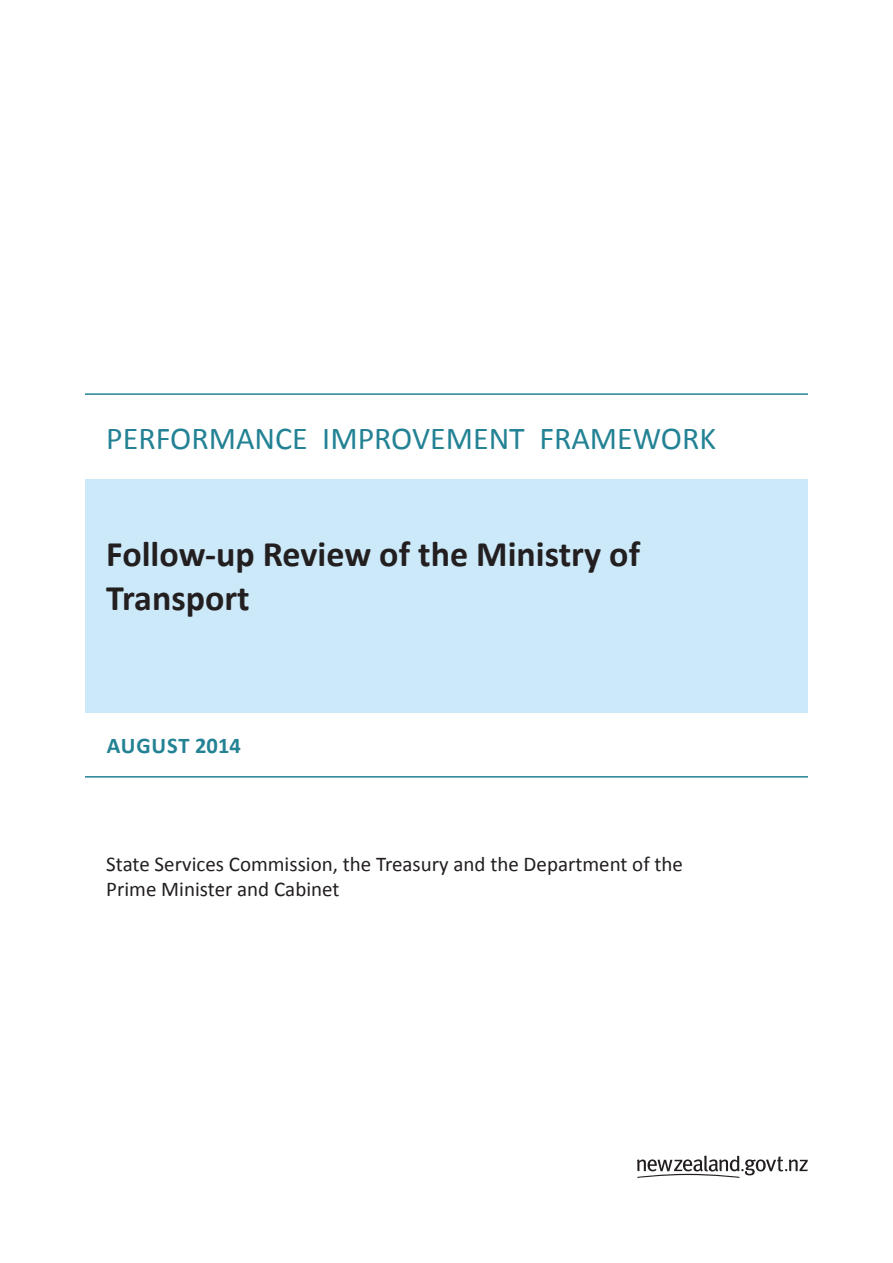
<style>
.page{position:relative;width:893px;height:1263px;background:#fff}
.page>*{position:absolute;margin:0;border:0;box-sizing:border-box;transform-origin:0 0}
.t1{font:700 36px/43.2px "Calibri";color:#231f20}
.t2{font:31.95px "Calibri";color:#238294}
.t3{font:700 22.5px "Calibri";letter-spacing:.025em;color:#238294}
.t4{font:21px/25.2px "Calibri";color:#231f20}
</style>
<div class="page">
<div style="left:85px;top:479px;width:723px;height:234px;background:#cce9f9"></div>
<svg style="left:637px;top:1155px;width:171px;height:23px"></svg>
<hr style="left:85px;top:393px;width:723px;height:2px;background:#238294">
<hr style="left:85px;top:776px;width:723px;height:1px;background:#238294">
<p class="t2" style="left:106px;top:419px;width:611px">PERFORMANCE IMPROVEMENT FRAMEWORK</p>
<p class="t1" style="left:106px;top:531px;width:535px">Follow-up Review of the Ministry of<br>Transport</p>
<p class="t3" style="left:107px;top:731px;width:136px">AUGUST 2014</p>
<p class="t4" style="left:106px;top:850px;width:578px">State Services Commission, the Treasury and the Department of the<br>Prime Minister and Cabinet</p>
</div>
